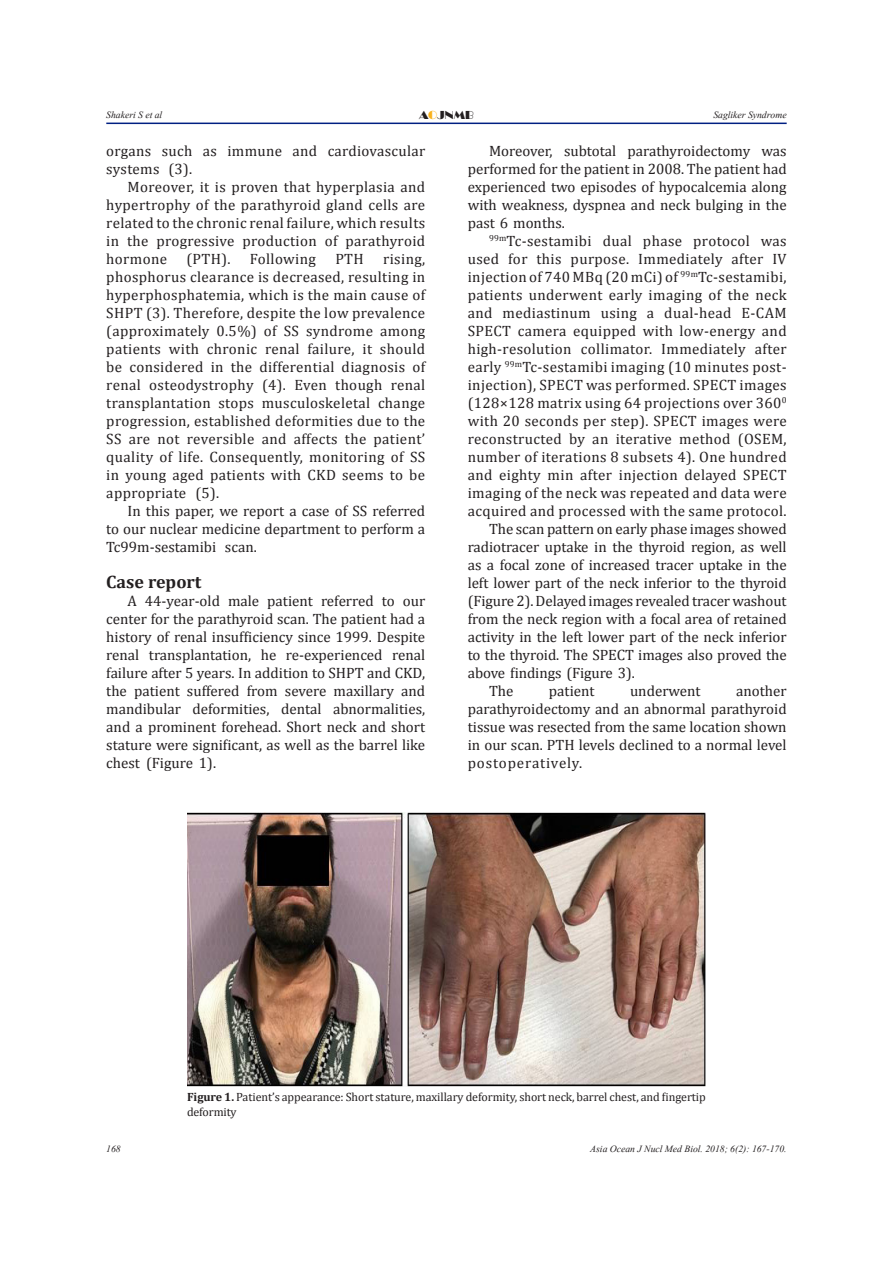
<style>
.page{position:relative;width:893px;height:1263px;background:#fff}
.page>*{position:absolute;margin:0;border:0;box-sizing:border-box;transform-origin:0 0}
.t1{font:700 18px "Cambria";color:#231f20}
.t2{font:15px/18px "Cambria";color:#231f20;text-align:justify}
.t3{font:15px/18px "Cambria";letter-spacing:.02em;color:#231f20}
.t4{font:15px "Cambria";letter-spacing:.025em;color:#231f20}
.t5{font:12px/15px "Cambria";letter-spacing:-.005em;color:#231f20}
.t6{font:12px "Vijaya";color:#231f20}
.t7{font:12px "Broadway";color:#231f20}
.s1{color:#f9b21c}
.s2{font-weight:700}
</style>
<div class="page">
<hr style="left:106px;top:123px;width:681px;height:1px;background:#001f82">
<img style="left:187px;top:812px;width:519px;height:274px">
<p class="t6" style="left:106px;top:105px;width:58px">Shakeri S et al</p>
<p class="t7" style="left:419px;top:108px;width:56px">A<span class="s1">O</span>JNMB</p>
<p class="t6" style="left:713px;top:105px;width:75px">Sagliker Syndrome</p>
<p class="t3" style="left:106px;top:142px;width:320px">organs such as immune and cardiovascular systems (3).</p>
<p class="t2" style="left:106px;top:178px;width:320px;text-indent:21px">Moreover, it is proven that hyperplasia and hypertrophy of the parathyroid gland cells are related to the chronic renal failure, which results in the progressive production of parathyroid hormone</p>
<p class="t2" style="left:186px;top:250px;width:46px">(PTH).</p>
<p class="t4" style="left:250px;top:250px;width:68px">Following</p>
<p class="t2" style="left:335px;top:250px;width:30px">PTH</p>
<p class="t2" style="left:106px;top:250px;width:320px;text-indent:277px">rising, phosphorus clearance is decreased, resulting in hyperphosphatemia, which is the main cause of SHPT (3). Therefore, despite the low prevalence (approximately 0.5%) of SS syndrome among patients with chronic renal failure, it should be considered in the differential diagnosis of renal osteodystrophy (4). Even though renal transplantation stops musculoskeletal change progression, established deformities due to the SS are not reversible and affects the patient’ quality of life. Consequently, monitoring of SS in young aged patients with CKD seems to be appropriate (5).</p>
<p class="t2" style="left:106px;top:502px;width:320px;text-indent:21px">In this paper, we report a case of SS referred to our nuclear medicine department to perform a Tc99m-sestamibi scan.</p>
<p class="t1" style="left:106px;top:569px;width:97px">Case report</p>
<p class="t2" style="left:106px;top:592px;width:320px;text-indent:21px">A 44-year-old male patient referred to our center for the parathyroid scan. The patient had a history of renal insufficiency since 1999. Despite renal transplantation, he re-experienced renal failure after 5 years. In addition to SHPT and CKD, the patient suffered from severe maxillary and mandibular deformities, dental abnormalities, and a prominent forehead. Short neck and short stature were significant, as well as the barrel like chest (Figure 1).</p>
<p class="t2" style="left:468px;top:142px;width:320px;text-indent:21px">Moreover, subtotal parathyroidectomy was performed for the patient in 2008. The patient had experienced two episodes of hypocalcemia along with weakness, dyspnea and neck bulging in the past 6 months.</p>
<p class="t2" style="left:468px;top:232px;width:320px;text-indent:21px"><sup>99m</sup>Tc-sestamibi dual phase protocol was used for this purpose. Immediately after IV injection of 740 MBq (20 mCi) of <sup>99m</sup>Tc-sestamibi, patients underwent early imaging of the neck and mediastinum using a dual-head E-CAM SPECT camera equipped with low-energy and high-resolution collimator. Immediately after early <sup>99m</sup>Tc-sestamibi imaging (10 minutes post&shy;injection), SPECT was performed. SPECT images (128×128 matrix using 64 projections over 360<sup>0 </sup>with 20 seconds per step). SPECT images were reconstructed by an iterative method (OSEM, number of iterations 8 subsets 4). One hundred and eighty min after injection delayed SPECT imaging of the neck was repeated and data were acquired and processed with the same protocol.</p>
<p class="t2" style="left:468px;top:520px;width:320px;text-indent:21px">The scan pattern on early phase images showed radiotracer uptake in the thyroid region, as well as a focal zone of increased tracer uptake in the left lower part of the neck inferior to the thyroid (Figure 2). Delayed images revealed tracer washout from the neck region with a focal area of retained activity in the left lower part of the neck inferior to the thyroid. The SPECT images also proved the above findings (Figure 3).</p>
<p class="t2" style="left:489px;top:682px;width:26px">The</p>
<p class="t2" style="left:549px;top:682px;width:47px">patient</p>
<p class="t2" style="left:630px;top:682px;width:72px">underwent</p>
<p class="t2" style="left:468px;top:682px;width:320px;text-indent:268px">another parathyroidectomy and an abnormal parathyroid tissue was resected from the same location shown in our scan. PTH levels declined to a normal level postoperatively.</p>
<p class="t5" style="left:187px;top:1089px;width:520px"><span class="s2">Figure 1.</span> Patient’s appearance: Short stature, maxillary deformity, short neck, barrel chest, and fingertip deformity</p>
<p class="t6" style="left:106px;top:1139px;width:16px">168</p>
<p class="t6" style="left:590px;top:1139px;width:198px">Asia Ocean J Nucl Med Biol. 2018; 6(2): 167-170.</p>
</div>
